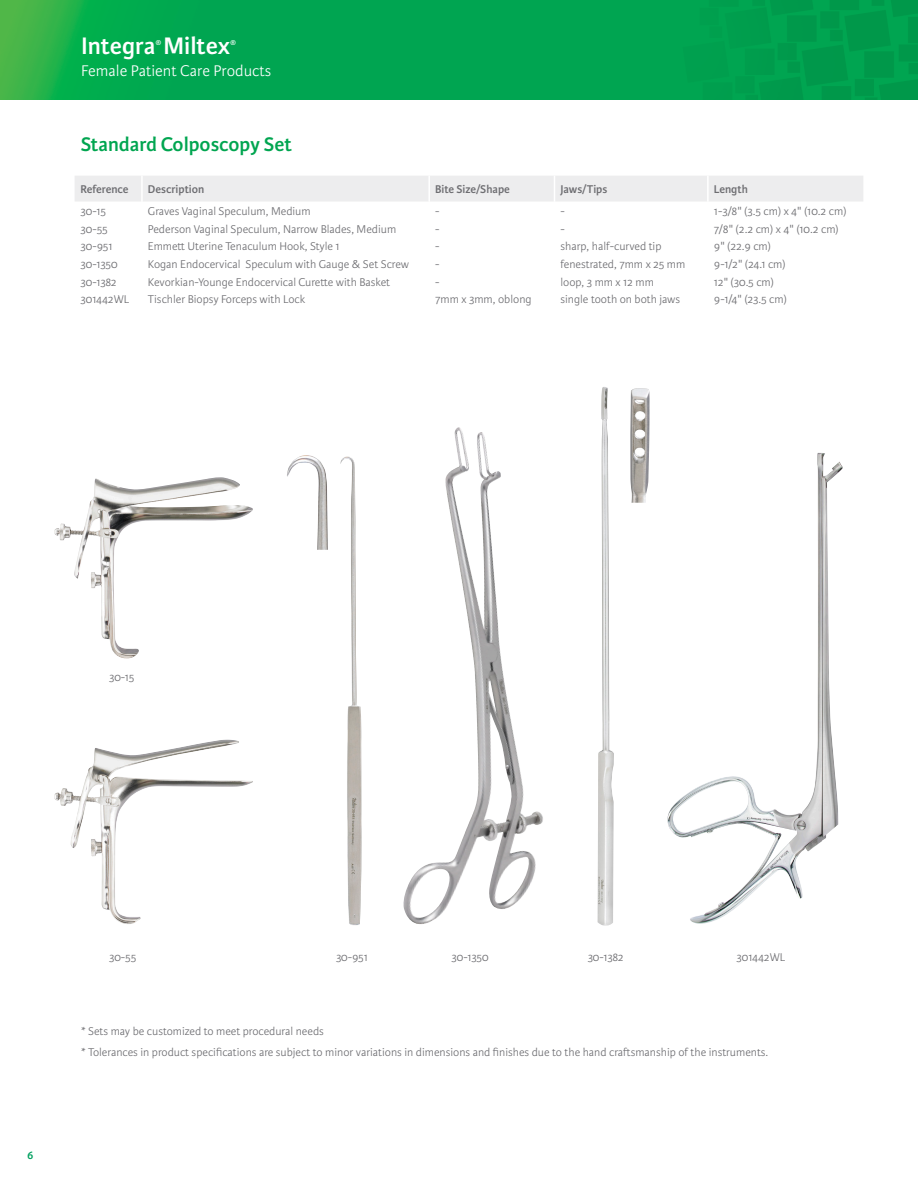
<style>
.page{position:relative;width:918px;height:1188px;background:#fff}
.page>*{position:absolute;margin:0;border:0;box-sizing:border-box;transform-origin:0 0}
.t1{font:600 25.5px "Karmina Sans";color:#fff}
.t2{font:600 21px "Karmina Sans";color:#00a550}
.t3{font:300 16.5px "Karmina Sans";color:#fff}
.t4{font:300 12px/21px "Karmina Sans";color:#6d6d71}
.t5{font:600 12px "Karmina Sans";color:#6d6d71}
.t6{font:600 12px "Karmina Sans";color:#00a05f}
</style>
<div class="page">
<img style="left:0;top:0;width:917px;height:100px">
<hr style="left:917px;top:0;width:1px;height:100px;background:#00a05f">
<div style="left:75px;top:176px;width:788px;height:25px;background:#ededee"></div>
<img style="left:54px;top:477px;width:166px;height:102px">
<img style="left:54px;top:740px;width:167px;height:140px">
<img style="left:287px;top:455px;width:41px;height:95px">
<img style="left:403px;top:432px;width:140px;height:492px">
<img style="left:598px;top:387px;width:16px;height:539px">
<img style="left:667px;top:453px;width:176px;height:471px">
<img style="left:630px;top:388px;width:20px;height:115px">
<img style="left:340px;top:456px;width:21px;height:469px">
<h1 class="t1" style="left:81px;top:31px;width:157px">Integra<sup>®</sup>Miltex<sup>®</sup></h1>
<h3 class="t3" style="left:81px;top:62px;width:192px">Female Patient Care Products</h3>
<h2 class="t2" style="left:81px;top:132px;width:213px">Standard Colposcopy Set</h2>
<p class="t5" style="left:81px;top:182px;width:49px">Reference</p>
<p class="t5" style="left:148px;top:182px;width:58px">Description</p>
<p class="t5" style="left:435px;top:182px;width:76px">Bite Size/Shape</p>
<p class="t5" style="left:561px;top:182px;width:48px">Jaws/Tips</p>
<p class="t5" style="left:714px;top:182px;width:36px">Length</p>
<p class="t4" style="left:81px;top:201px;width:27px">30-15</p>
<p class="t4" style="left:148px;top:201px;width:164px">Graves Vaginal Speculum, Medium</p>
<p class="t4" style="left:435px;top:201px;width:6px">-</p>
<p class="t4" style="left:561px;top:201px;width:6px">-</p>
<p class="t4" style="left:714px;top:201px;width:134px">1-3/8" (3.5 cm) x 4" (10.2 cm)</p>
<p class="t4" style="left:81px;top:218px;width:29px">30-55</p>
<p class="t4" style="left:148px;top:218px;width:250px">Pederson Vaginal Speculum, Narrow Blades, Medium</p>
<p class="t4" style="left:435px;top:218px;width:6px">-</p>
<p class="t4" style="left:561px;top:218px;width:6px">-</p>
<p class="t4" style="left:714px;top:218px;width:126px">7/8" (2.2 cm) x 4" (10.2 cm)</p>
<p class="t4" style="left:81px;top:236px;width:34px">30-951</p>
<p class="t4" style="left:148px;top:236px;width:193px">Emmett Uterine Tenaculum Hook, Style 1</p>
<p class="t4" style="left:435px;top:236px;width:6px">-</p>
<p class="t4" style="left:561px;top:236px;width:103px">sharp, half-curved tip</p>
<p class="t4" style="left:714px;top:236px;width:59px">9" (22.9 cm)</p>
<p class="t4" style="left:81px;top:254px;width:38px">30-1350</p>
<p class="t4" style="left:148px;top:254px;width:263px">Kogan Endocervical Speculum with Gauge &amp; Set Screw</p>
<p class="t4" style="left:435px;top:254px;width:6px">-</p>
<p class="t4" style="left:561px;top:254px;width:126px">fenestrated, 7mm x 25 mm</p>
<p class="t4" style="left:714px;top:254px;width:73px">9-1/2" (24.1 cm)</p>
<p class="t4" style="left:81px;top:271px;width:38px">30-1382</p>
<p class="t4" style="left:148px;top:271px;width:244px">Kevorkian-Younge Endocervical Curette with Basket</p>
<p class="t4" style="left:435px;top:271px;width:6px">-</p>
<p class="t4" style="left:561px;top:271px;width:95px">loop, 3 mm x 12 mm</p>
<p class="t4" style="left:714px;top:271px;width:62px">12" (30.5 cm)</p>
<p class="t4" style="left:81px;top:289px;width:50px">301442WL</p>
<p class="t4" style="left:148px;top:289px;width:159px">Tischler Biopsy Forceps with Lock</p>
<p class="t4" style="left:435px;top:289px;width:98px">7mm x 3mm, oblong</p>
<p class="t4" style="left:561px;top:289px;width:121px">single tooth on both jaws</p>
<p class="t4" style="left:714px;top:289px;width:74px">9-1/4" (23.5 cm)</p>
<p class="t4" style="left:109px;top:667px;width:27px">30-15</p>
<p class="t6" style="left:27px;top:1148px;width:8px">6</p>
<p class="t4" style="left:109px;top:947px;width:29px">30-55</p>
<p class="t4" style="left:336px;top:947px;width:34px">30-951</p>
<p class="t4" style="left:452px;top:947px;width:38px">30-1350</p>
<p class="t4" style="left:588px;top:947px;width:38px">30-1382</p>
<p class="t4" style="left:737px;top:947px;width:50px">301442WL</p>
<p class="t4" style="left:81px;top:1021px;width:689px">* Sets may be customized to meet procedural needs<br>* Tolerances in product specifications are subject to minor variations in dimensions and finishes due to the hand craftsmanship of the instruments.</p>
</div>
